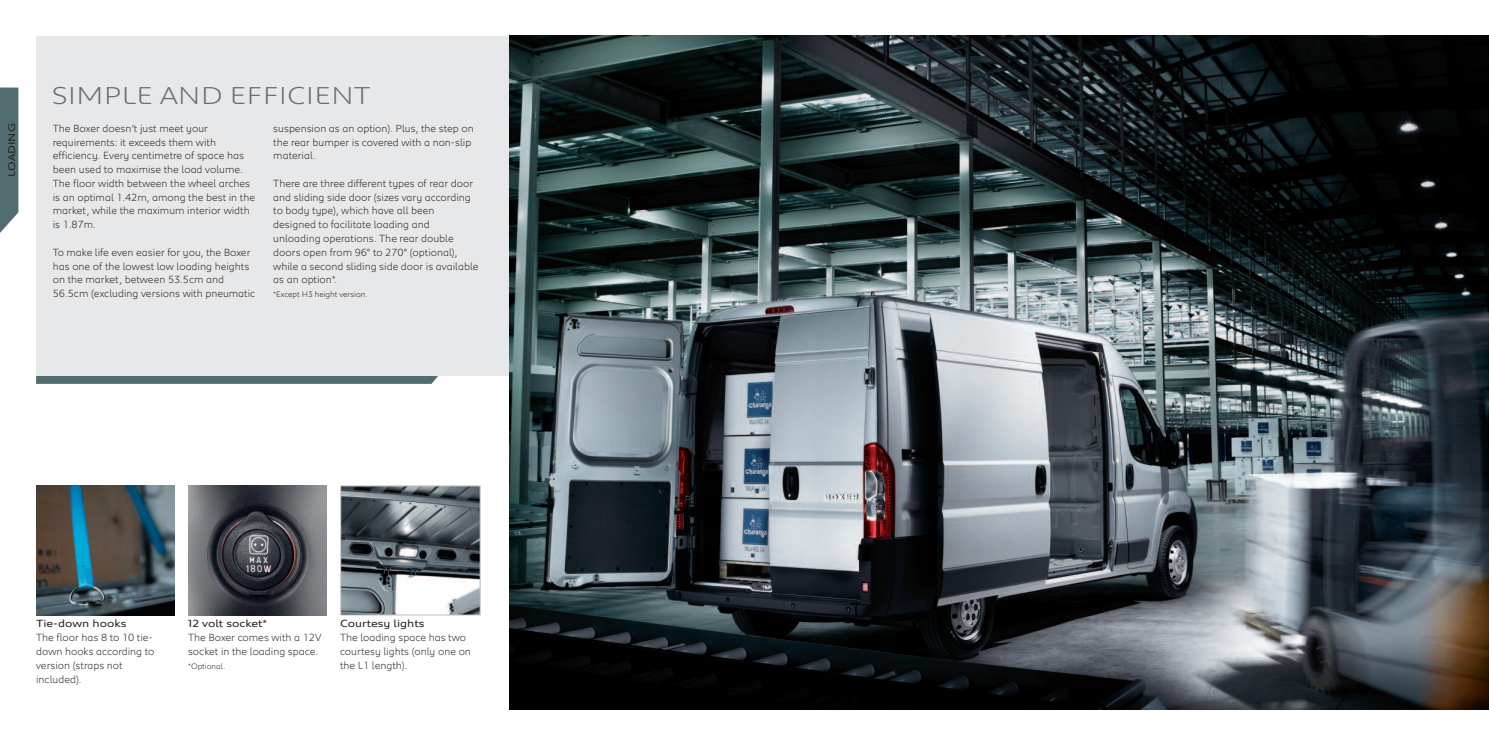
<style>
.page{position:relative;width:1489px;height:745px;background:#fff}
.page>*{position:absolute;margin:0;border:0;box-sizing:border-box;transform-origin:0 0}
.t1{font:300 25px "Peugeot Expanded";color:#6c6d70}
.t2{font:300 10.62px/13.8px "Peugeot";color:#231f20}
.t3{font:10.62px "Peugeot Expanded";color:#231f20}
.t4{font:10px "Peugeot Expanded";color:#231f20}
.t5{font:300 8.12px "Peugeot";color:#231f20}
</style>
<div class="page">
<svg style="left:36px;top:375px;width:408px;height:8px;background:#677f81"></svg>
<div style="left:36px;top:36px;width:494px;height:339px;background:#e7e8e9"></div>
<img style="left:36px;top:485px;width:139px;height:130px">
<img style="left:188px;top:485px;width:139px;height:130px">
<img style="left:342px;top:487px;width:136px;height:126px">
<div style="left:340px;top:485px;width:140px;height:130px;border:1px solid #bcbdc0"></div>
<img style="left:509px;top:36px;width:979px;height:673px">
<svg style="left:0;top:87px;width:18px;height:146px;background:#5d7779"></svg>
<p class="t4" style="left:8px;top:177px;width:55px;rotate:-90deg">LOADING</p>
<h1 class="t1" style="left:51px;top:87px;width:321px">SIMPLE AND EFFICIENT</h1>
<p class="t2" style="left:53px;top:122px;width:204px">The Boxer doesn’t just meet your requirements: it exceeds them with efficiency. Every centimetre of space has been used to maximise the load volume.<br>The floor width between the wheel arches is an optimal 1.42m, among the best in the market, while the maximum interior width is 1.87m.</p>
<p class="t2" style="left:53px;top:246px;width:204px">To make life even easier for you, the Boxer has one of the lowest low loading heights on the market, between 53.5cm and 56.5cm (excluding versions with pneumatic</p>
<p class="t2" style="left:273px;top:122px;width:202px">suspension as an option). Plus, the step on the rear bumper is covered with a non-slip material.</p>
<p class="t2" style="left:273px;top:177px;width:207px">There are three different types of rear door and sliding side door (sizes vary according to body type), which have all been designed to facilitate loading and unloading operations. The rear double doors open from 96° to 270° (optional), while a second sliding side door is available as an option*.</p>
<p class="t5" style="left:273px;top:291px;width:96px">*Except H3 height version.</p>
<p class="t3" style="left:36px;top:620px;width:92px">Tie-down hooks</p>
<p class="t2" style="left:36px;top:631px;width:120px">The floor has 8 to 10 tie&shy;down hooks according to version (straps not included).</p>
<p class="t3" style="left:188px;top:619px;width:81px">12 volt socket*</p>
<p class="t2" style="left:188px;top:631px;width:135px">The Boxer comes with a 12V socket in the loading space.</p>
<p class="t5" style="left:188px;top:662px;width:39px">*Optional.</p>
<p class="t3" style="left:340px;top:620px;width:86px">Courtesy lights</p>
<p class="t2" style="left:340px;top:631px;width:132px">The loading space has two courtesy lights (only one on the L1 length).</p>
</div>
